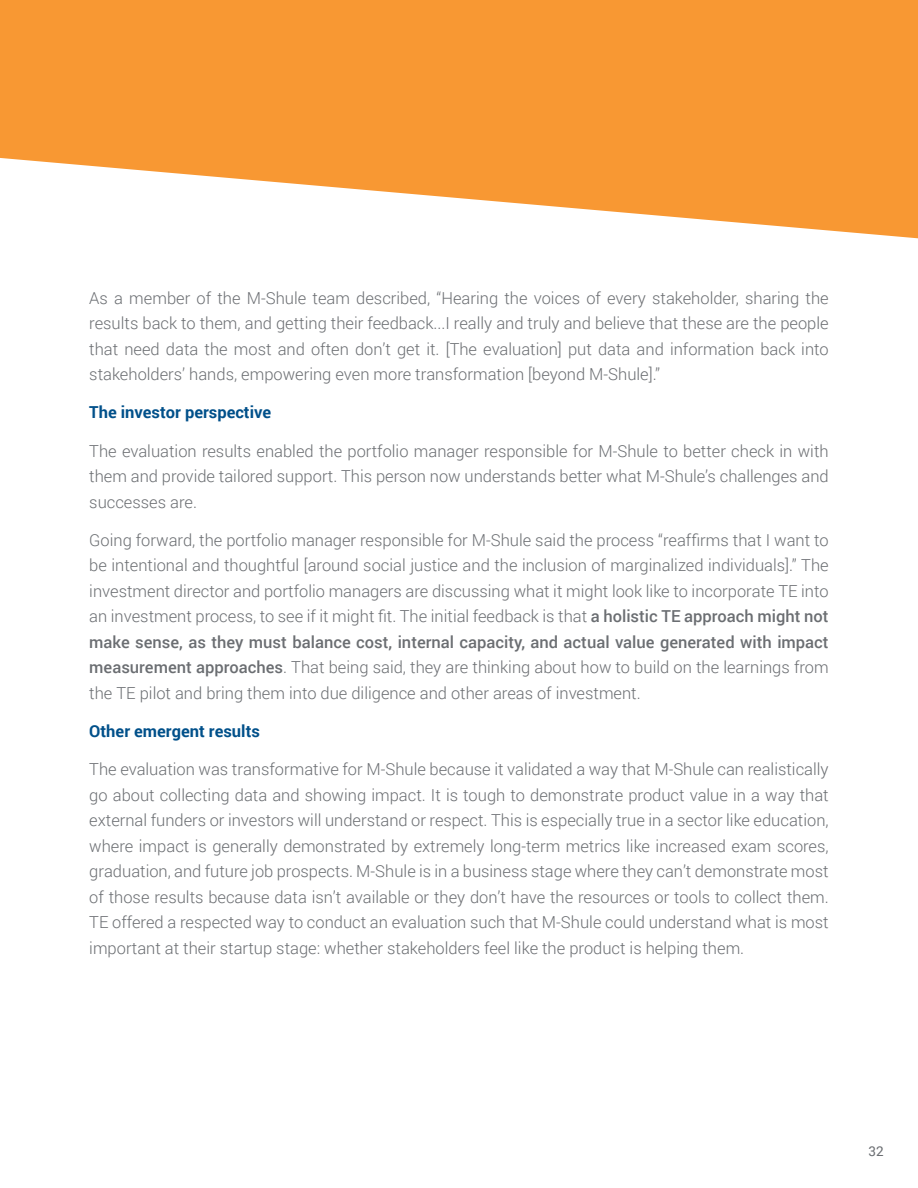
<style>
.page{position:relative;width:918px;height:1188px;background:#fff}
.page>*{position:absolute;margin:0;border:0;box-sizing:border-box;transform-origin:0 0}
.t1{font:300 16.5px/25.5px "Roboto";color:#6b6e72;text-align:justify}
.t2{font:700 16.5px "Roboto";color:#00508a}
.t3{font:13.5px "Roboto";color:#6b6e72}
.s1{font-weight:500}
</style>
<div class="page">
<svg style="left:0;top:0;width:918px;height:238px;fill:#f89833"></svg>
<p class="t1" style="left:89px;top:285px;width:741px">As a member of the M-Shule team described, “Hearing the voices of every stakeholder, sharing the results back to them, and getting their feedback...I really and truly and believe that these are the people that need data the most and often don’t get it. [The evaluation] put data and information back into stakeholders’ hands, empowering even more transformation [beyond M-Shule].”</p>
<p class="t2" style="left:89px;top:401px;width:183px">The investor perspective</p>
<p class="t1" style="left:89px;top:438px;width:741px">The evaluation results enabled the portfolio manager responsible for M-Shule to better check in with them and provide tailored support. This person now understands better what M-Shule’s challenges and successes are.</p>
<p class="t1" style="left:89px;top:527px;width:741px">Going forward, the portfolio manager responsible for M-Shule said the process “reaffirms that I want to be intentional and thoughtful [around social justice and the inclusion of marginalized individuals].” The investment director and portfolio managers are discussing what it might look like to incorporate TE into an investment process, to see if it might fit. The initial feedback is that <span class="s1">a holistic TE approach might not make sense, as they must balance cost, internal capacity, and actual value generated with impact measurement approaches</span>. That being said, they are thinking about how to build on the learnings from the TE pilot and bring them into due diligence and other areas of investment.</p>
<p class="t2" style="left:89px;top:720px;width:172px">Other emergent results</p>
<p class="t1" style="left:89px;top:756px;width:741px">The evaluation was transformative for M-Shule because it validated a way that M-Shule can realistically go about collecting data and showing impact. It is tough to demonstrate product value in a way that external funders or investors will understand or respect. This is especially true in a sector like education, where impact is generally demonstrated by extremely long-term metrics like increased exam scores, graduation, and future job prospects. M-Shule is in a business stage where they can’t demonstrate most of those results because data isn’t available or they don’t have the resources or tools to collect them.<br>TE offered a respected way to conduct an evaluation such that M-Shule could understand what is most important at their startup stage: whether stakeholders feel like the product is helping them.</p>
<p class="t3" style="left:869px;top:1142px;width:17px">32</p>
</div>
